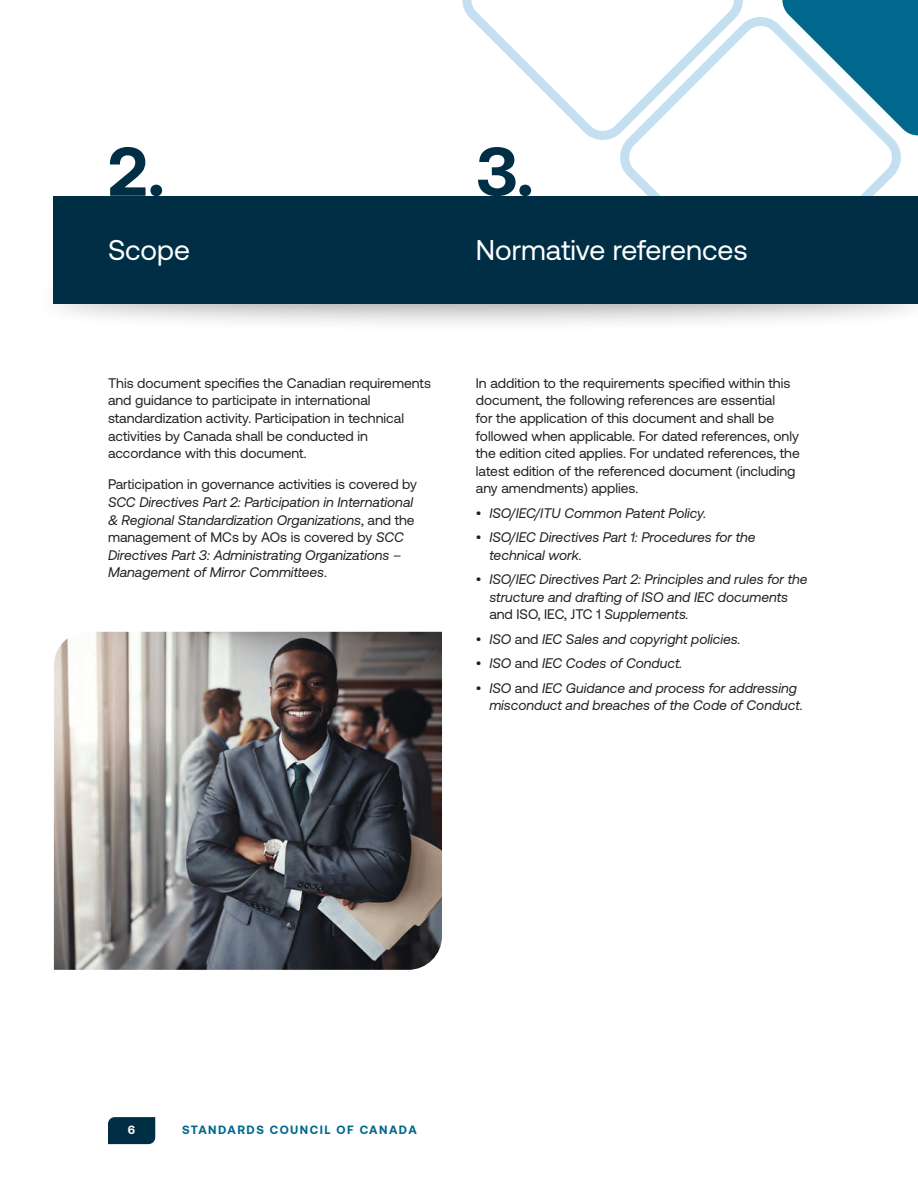
<style>
.page{position:relative;width:918px;height:1188px;background:#fff}
.page>*{position:absolute;margin:0;border:0;box-sizing:border-box;transform-origin:0 0}
.HEADING__white{font:700 69px "Aeonik";color:#002f45}
.HEADING__white-2{font:28.5px "Aeonik";color:#fff}
.BODY{font:italic 13.8px/17.5px "Aeonik";color:#231f20}
.BODY-2{font:13.8px/17.5px "Aeonik";color:#231f20}
.t1{font:700 12px "Aeonik";letter-spacing:.125em;color:#00688c}
.t2{font:700 12px "Aeonik";color:#fff}
.s1{font-style:normal}
</style>
<div class="page">
<svg style="left:108px;top:1117px;width:47px;height:27px"></svg>
<svg style="left:462px;top:0;width:281px;height:140px"></svg>
<svg style="left:610px;top:7px;width:291px;height:189px"></svg>
<svg style="left:780px;top:0;width:138px;height:138px"></svg>
<div style="left:34px;top:261px;width:884px;height:72px;background:#231f20;opacity:.4"></div>
<div style="left:54px;top:196px;width:864px;height:108px;background:#002f45"></div>
<img style="left:54px;top:632px;width:388px;height:338px">
<p class="HEADING__white" style="left:108px;top:132px;width:58px">2.</p>
<p class="HEADING__white" style="left:476px;top:132px;width:59px">3.</p>
<p class="HEADING__white-2" style="left:108px;top:234px;width:84px">Scope</p>
<p class="HEADING__white-2" style="left:476px;top:234px;width:273px">Normative references</p>
<p class="BODY-2" style="left:108px;top:374px;width:324px">This document specifies the Canadian requirements and guidance to participate in international standardization activity. Participation in technical activities by Canada shall be conducted in accordance with this document.</p>
<p class="BODY" style="left:108px;top:476px;width:311px"><span class="s1">Participation in governance activities is covered by </span>SCC Directives Part 2: Participation in International &amp; Regional Standardization Organizations<span class="s1">, and the management of MCs by AOs is covered by</span> SCC Directives Part 3: Administrating Organizations – Management of Mirror Committees<span class="s1">.</span></p>
<p class="BODY-2" style="left:476px;top:374px;width:325px">In addition to the requirements specified within this document, the following references are essential<br>for the application of this document and shall be followed when applicable. For dated references, only the edition cited applies. For undated references, the latest edition of the referenced document (including any amendments) applies.</p>
<p class="BODY" style="left:476px;top:504px;width:232px"><span class="s1">•</span> ISO/IEC/ITU Common Patent Policy.</p>
<p class="BODY" style="left:489px;top:529px;width:268px;text-indent:-14px"><span class="s1">•</span> ISO/IEC Directives Part 1: Procedures for the technical work.</p>
<p class="BODY" style="left:489px;top:571px;width:320px;text-indent:-14px"><span class="s1">•</span> ISO/IEC Directives Part 2: Principles and rules for the structure and drafting of ISO and IEC documents <span class="s1">and ISO, IEC, JTC 1</span> Supplements.</p>
<p class="BODY" style="left:476px;top:630px;width:266px"><span class="s1">•</span> ISO <span class="s1">and</span> IEC Sales and copyright policies.</p>
<p class="BODY" style="left:476px;top:655px;width:208px"><span class="s1">•</span> ISO <span class="s1">and</span> IEC Codes of Conduct.</p>
<p class="BODY" style="left:489px;top:679px;width:315px;text-indent:-14px"><span class="s1">•</span> ISO <span class="s1">and</span> IEC Guidance and process for addressing misconduct and breaches of the Code of Conduct.</p>
<p class="t2" style="left:128px;top:1123px;width:9px">6</p>
<p class="t1" style="left:182px;top:1123px;width:236px">STANDARDS COUNCIL OF CANADA</p>
</div>
